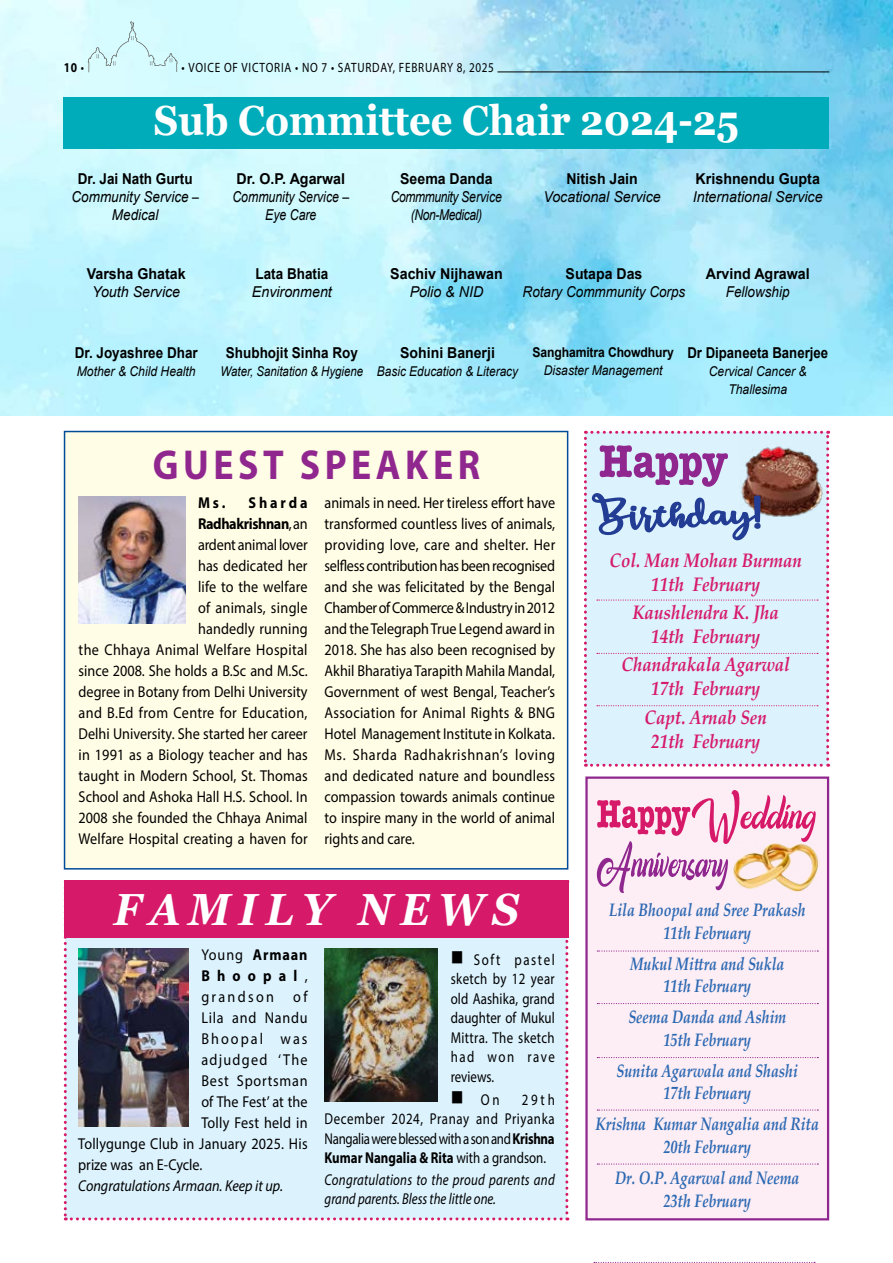
<style>
.page{position:relative;width:893px;height:1263px;background:#fff}
.page>*{position:absolute;margin:0;border:0;box-sizing:border-box;transform-origin:0 0}
.t1{font:italic 700 45px "Georgia";letter-spacing:.21em;color:#fff;scale:.9 1}
.t2{font:700 42px "Georgia";color:#fff;scale:.9 1}
.t3{font:700 42px "Myriad Pro";color:#90278f;scale:.9 1}
.t4{font:italic 700 19.5px/24px "Palatino Linotype";color:#d61a69;text-align:center;scale:.87 1}
.t5{font:italic 700 18px/22.5px "Palatino Linotype";color:#2b69b3;text-align:center;scale:.79 1}
.t6{font:15.75px/21px "Myriad Pro";letter-spacing:.01em;color:#000;text-align:right;scale:.9 1}
.t7{font:15.75px/19.5px "Myriad Pro";letter-spacing:.01em;color:#000;text-align:justify;scale:.82 1}
.t8{font:italic 15.75px/19.5px "Myriad Pro";color:#000;scale:.82 1}
.t9{font:italic 15.75px "Myriad Pro";color:#000;scale:.9 1}
.t10{font:15.75px "Myriad Pro";letter-spacing:.055em;color:#000;scale:.9 1}
.t11{font:700 15.75px "Myriad Pro";letter-spacing:.065em;color:#000;scale:.9 1}
.t12{font:15.75px "Myriad Pro";letter-spacing:.09em;color:#000;scale:.9 1}
.t13{font:15.75px "Myriad Pro";letter-spacing:.165em;color:#000;scale:.9 1}
.t14{font:15.75px "Myriad Pro";letter-spacing:.145em;color:#000;scale:.9 1}
.t15{font:italic 15px "Arial";color:#000;scale:.95 1}
.t16{font:700 15px "Arial";color:#000;scale:.95 1}
.t17{font:700 15px "Arial";color:#000;scale:.9 1}
.t18{font:italic 15px/18px "Arial";color:#000;text-align:center;scale:.9 1}
.t19{font:700 15px "Arial";color:#000;scale:.94 1}
.t20{font:italic 15px/18px "Arial";letter-spacing:-.03em;color:#000;text-align:center;scale:.8 1}
.t21{font:italic 15px/18px "Arial";color:#000;text-align:center;scale:.82 1}
.t22{font:700 15px "Arial";color:#000;scale:.88 1}
.t23{font:italic 13.5px/18px "Arial";color:#000;text-align:center;scale:.9 1}
.t24{font:13.5px "Myriad Pro";letter-spacing:.07em;color:#000;scale:.85 1}
.t25{font:italic 13.5px "Arial";color:#000;scale:.85 1}
.t26{font:italic 13.5px "Arial";color:#000;scale:.88 1}
.t27{font:700 13.5px "Arial";letter-spacing:-.01em;color:#000;scale:.9 1}
.t28{font:700 13.5px "Myriad Pro";color:#000;scale:.85 1}
.s1{font-weight:400}
.s2{font-weight:700}
</style>
<div class="page">
<img style="left:0;top:0;width:893px;height:415px">
<div style="left:64px;top:938px;width:504px;height:282px;background:#dcf2fd"></div>
<svg style="left:88px;top:21px;width:90px;height:51px;background:#d1f5f8"></svg>
<hr style="left:497px;top:72px;width:332px;height:1px;background:#000">
<svg style="left:594px;top:1262px;width:221px;height:1px"></svg>
<svg style="left:584px;top:431px;width:245px;height:336px;background:#d0daea"></svg>
<div style="left:585px;top:776px;width:244px;height:444px;background:#fdedf4;border:2px solid #90278f"></div>
<img style="left:816px;top:854px;width:3px;height:20px">
<svg style="left:596px;top:790px;width:220px;height:103px"></svg>
<svg style="left:597px;top:950px;width:221px;height:1px"></svg>
<svg style="left:597px;top:1057px;width:221px;height:1px"></svg>
<svg style="left:597px;top:1109px;width:221px;height:1px"></svg>
<svg style="left:597px;top:1163px;width:221px;height:1px"></svg>
<svg style="left:597px;top:1003px;width:221px;height:1px"></svg>
<div style="left:64px;top:431px;width:504px;height:438px;background:#fffde5;border:2px solid #004c98"></div>
<img style="left:79px;top:496px;width:106px;height:128px">
<img style="left:78px;top:948px;width:111px;height:179px">
<img style="left:325px;top:948px;width:113px;height:153px">
<div style="left:64px;top:880px;width:504px;height:58px;background:#d61a69"></div>
<div style="left:64px;top:98px;width:765px;height:51px;background:#00acba"></div>
<p class="t28" style="left:64px;top:59px;width:25px">10 <span class="s1">•</span></p>
<p class="t24" style="left:181px;top:59px;width:369px">• VOICE OF VICTORIA • No 7 • saturday, fe bruary 8, 2025</p>
<h2 class="t2" style="left:154px;top:94px;width:652px">Sub Committee Chair 2024-25</h2>
<p class="t17" style="left:78px;top:168px;width:129px">Dr. Jai Nath Gurtu</p>
<p class="t18" style="left:72px;top:188px;width:143px">Community Service –<br>Medical</p>
<p class="t16" style="left:237px;top:168px;width:116px">Dr. O.P. Agarwal</p>
<p class="t21" style="left:232px;top:188px;width:144px">Community Service –<br>Eye Care</p>
<p class="t19" style="left:400px;top:168px;width:100px">Seema Danda</p>
<p class="t20" style="left:391px;top:188px;width:140px">Commmunity Service (Non-Medical)</p>
<p class="t16" style="left:696px;top:168px;width:132px">Krishnendu Gupta</p>
<p class="t15" style="left:693px;top:187px;width:138px">International Service</p>
<p class="t19" style="left:566px;top:168px;width:77px">Nitish Jain</p>
<p class="t15" style="left:543px;top:187px;width:125px">Vocational Service</p>
<p class="t16" style="left:87px;top:263px;width:106px">Varsha Ghatak</p>
<p class="t15" style="left:92px;top:282px;width:94px">Youth Service</p>
<p class="t17" style="left:75px;top:342px;width:138px">Dr. Joyashree Dhar</p>
<p class="t23" style="left:77px;top:363px;width:134px">Mother &amp; Child Health</p>
<p class="t17" style="left:256px;top:263px;width:82px">Lata Bhatia</p>
<p class="t15" style="left:252px;top:282px;width:86px">Environment</p>
<p class="t16" style="left:390px;top:263px;width:120px">Sachiv Nijhawan</p>
<p class="t15" style="left:410px;top:282px;width:79px">Polio &amp; NID</p>
<p class="t19" style="left:566px;top:263px;width:83px">Sutapa Das</p>
<p class="t18" style="left:523px;top:283px;width:182px">Rotary Commmunity Corps</p>
<p class="t16" style="left:706px;top:263px;width:111px">Arvind Agrawal</p>
<p class="t18" style="left:726px;top:283px;width:72px">Fellowship</p>
<p class="t17" style="left:226px;top:342px;width:148px">Shubhojit Sinha Roy</p>
<p class="t25" style="left:220px;top:363px;width:170px">Water, Sanitation &amp; Hygiene</p>
<p class="t19" style="left:400px;top:342px;width:102px">Sohini Banerji</p>
<p class="t26" style="left:377px;top:363px;width:162px">Basic Education &amp; Literacy</p>
<p class="t27" style="left:532px;top:343px;width:159px">Sanghamitra Chowdhury</p>
<p class="t23" style="left:544px;top:362px;width:134px">Disaster Management</p>
<p class="t22" style="left:687px;top:342px;width:162px">Dr Dipaneeta Banerjee</p>
<p class="t23" style="left:709px;top:363px;width:110px">Cervical Cancer &amp;<br>Thallesima</p>
<h2 class="t3" style="left:153px;top:438px;width:62px">Guest</h2>
<h2 class="t3" style="left:300px;top:438px;width:57px">Speaker</h2>
<p class="t6" style="left:79px;top:492px;width:256px"><span class="s2">Ms. Sharda<br>Radhakrishnan</span>, an<br>ardent animal lover<br>has dedicated her<br>life to the welfare<br>of animals, single<br>handedly running<br>the Chhaya Animal Welfare Hospital since 2008. She holds a B.Sc and M.Sc. degree in Botany from Delhi University and B.Ed from Centre for Education,<br>Delhi University. She started her career in 1991 as a Biology teacher and has taught in Modern School, St. Thomas<br>School and Ashoka Hall H.S. School. In<br>2008 she founded the Chhaya Animal<br>Welfare Hospital creating a haven for</p>
<p class="t6" style="left:325px;top:492px;width:258px;text-align:justify">animals in need. Her tireless effort have transformed countless lives of animals, providing love, care and shelter. Her selfless contribution has been recognised and she was felicitated by the Bengal Chamber of Commerce &amp; Industry in 2012 and the Telegraph True Legend award in 2018. She has also been recognised by Akhil Bharatiya Tarapith Mahila Mandal, Government of west Bengal, Teacher’s Association for Animal Rights &amp; BNG Hotel Management Institute in Kolkata.<br>Ms. Sharda Radhakrishnan’s loving and dedicated nature and boundless compassion towards animals continue to inspire many in the world of animal rights and care.</p>
<h1 class="t1" style="left:114px;top:880px;width:452px">FAMILY NEWS</h1>
<p class="t11" style="left:201px;top:944px;width:120px"><span class="s1">Young</span> Armaan</p>
<p class="t11" style="left:201px;top:965px;width:120px">Bhoopal<span class="s1">,</span></p>
<p class="t13" style="left:201px;top:987px;width:119px">grandson of</p>
<p class="t10" style="left:201px;top:1008px;width:120px">Lila and Nandu</p>
<p class="t14" style="left:201px;top:1029px;width:120px">Bhoopal was</p>
<p class="t12" style="left:201px;top:1050px;width:120px">adjudged ‘The</p>
<p class="t10" style="left:201px;top:1071px;width:120px">Best Sportsman</p>
<p class="t6" style="left:201px;top:1091px;width:120px">of The Fest’ at the</p>
<p class="t6" style="left:201px;top:1112px;width:119px">Tolly Fest held in</p>
<p class="t6" style="left:78px;top:1133px;width:256px">Tollygunge Club in January 2025. His</p>
<p class="t6" style="left:78px;top:1154px;width:140px">prize was an E-Cycle.</p>
<p class="t9" style="left:78px;top:1176px;width:229px">Congratulations Armaan. Keep it up.</p>
<p class="t7" style="left:451px;top:949px;width:128px">■ Soft pastel sketch by 12 year old Aashika, grand daughter of Mukul Mittra. The sketch had won rave reviews.</p>
<p class="t7" style="left:451px;top:1089px;width:61px">■ On</p>
<p class="t7" style="left:325px;top:1089px;width:282px;text-indent:197px">29th December 2024, Pranay and Priyanka Nangalia were blessed with a son and <span class="s2">Krishna Kumar Nangalia &amp; Rita</span> with a grandson.</p>
<p class="t8" style="left:325px;top:1169px;width:282px">Congratulations to the proud parents and grand parents. Bless the little one.</p>
<p class="t4" style="left:609px;top:547px;width:223px">Col. Man Mohan Burman<br>11th February</p>
<p class="t4" style="left:632px;top:600px;width:170px">Kaushlendra K. Jha<br>14th February</p>
<p class="t4" style="left:621px;top:652px;width:195px">Chandrakala Agarwal<br>17th February</p>
<p class="t4" style="left:644px;top:704px;width:142px">Capt. Arnab Sen<br>21th February</p>
<p class="t5" style="left:609px;top:898px;width:251px">Lila Bhoopal and Sree Prakash<br>11th February</p>
<p class="t5" style="left:630px;top:952px;width:197px">Mukul Mittra and Sukla<br>11th February</p>
<p class="t5" style="left:628px;top:1005px;width:201px">Seema Danda and Ashim<br>15th February</p>
<p class="t5" style="left:617px;top:1059px;width:231px">Sunita Agarwala and Shashi<br>17th February</p>
<p class="t5" style="left:596px;top:1112px;width:284px">Krishna Kumar Nangalia and Rita<br>20th February</p>
<p class="t5" style="left:615px;top:1166px;width:235px">Dr. O.P. Agarwal and Neema<br>23th February</p>
</div>
